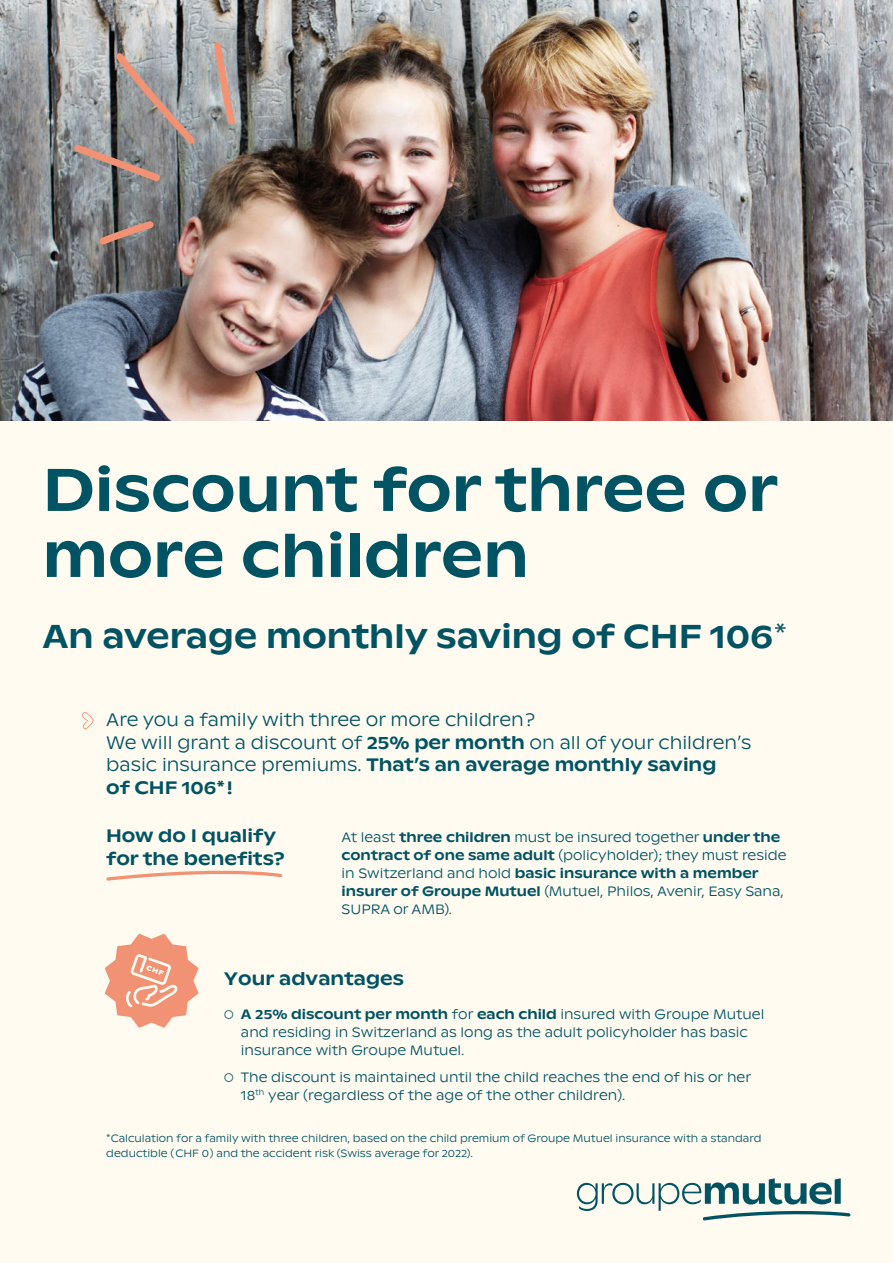
<style>
.page{position:relative;width:893px;height:1263px;background:#fffbf1}
.page>*{position:absolute;margin:0;border:0;box-sizing:border-box;transform-origin:0 0}
.TITRE_Medium_46{font:500 60px/66px "ABC Ginto Nord";color:#005362}
.TITRE_Medium_46-2{font:500 33px "ABC Ginto Nord";color:#005362}
.CHAPEAU_Light_Med_12{font:300 18px/22.5px "ABC Ginto Nord";color:#005362}
.GM_-_sous_titre{font:500 18px/22.5px "ABC Ginto Nord";color:#005362}
.GM_-_texte_normal{font:500 18px "ABC Ginto Nord";color:#005362}
.CHAPEAU_Light_Med_12-2{font:500 18px "ABC Ginto Nord";color:#005362}
.CHAPEAU_Light_Med_12-3{font:300 13.5px/18px "ABC Ginto Nord";color:#005362}
.CHAPEAU_Light_Med_12-4{font:300 10.5px/15px "ABC Ginto Nord";color:#005362}
.s1{font-weight:300}
.s2{font-weight:500}
</style>
<div class="page">
<svg style="left:577px;top:1178px;width:273px;height:42px"></svg>
<img style="left:0;top:0;width:893px;height:421px">
<svg style="left:98px;top:221px;width:56px;height:25px"></svg>
<svg style="left:72px;top:51px;width:123px;height:131px;background:#979393"></svg>
<svg style="left:214px;top:41px;width:21px;height:84px;background:#bca199"></svg>
<svg style="left:82px;top:712px;width:12px;height:17px"></svg>
<svg style="left:106px;top:870px;width:177px;height:11px"></svg>
<svg style="left:105px;top:934px;width:94px;height:94px"></svg>
<p class="TITRE_Medium_46" style="left:43px;top:456px;width:737px">Discount for three or more children</p>
<p class="TITRE_Medium_46-2" style="left:43px;top:616px;width:746px">An average monthly saving of CHF 106<span class="s1">*</span></p>
<p class="CHAPEAU_Light_Med_12" style="left:106px;top:709px;width:430px">Are you a family with three or more children ?</p>
<p class="CHAPEAU_Light_Med_12" style="left:106px;top:731px;width:647px">We will grant a discount of <span class="s2">25% per month</span> on all of your children’s basic insurance premiums. <span class="s2">That’s an average monthly saving</span></p>
<p class="CHAPEAU_Light_Med_12-2" style="left:106px;top:776px;width:128px">of CHF 106* !</p>
<p class="GM_-_sous_titre" style="left:106px;top:824px;width:180px">How do I qualify for the benefits?</p>
<p class="CHAPEAU_Light_Med_12-3" style="left:342px;top:828px;width:447px">At least <span class="s2">three children</span> must be insured together <span class="s2">under the contract of one same adult</span> (policyholder); they must reside in Switzerland and hold <span class="s2">basic insurance with a member insurer of Groupe Mutuel</span> (Mutuel, Philos, Avenir, Easy Sana, SUPRA or AMB).</p>
<p class="GM_-_texte_normal" style="left:224px;top:967px;width:182px">Your advantages</p>
<p class="CHAPEAU_Light_Med_12-3" style="left:241px;top:1005px;width:525px;text-indent:-17px">○ <span class="s2">A 25% discount per month</span> for <span class="s2">each child</span> insured with Groupe Mutuel and residing in Switzerland as long as the adult policyholder has basic insurance with Groupe Mutuel.</p>
<p class="CHAPEAU_Light_Med_12-3" style="left:241px;top:1068px;width:512px;text-indent:-17px">○ The discount is maintained until the child reaches the end of his or her<br>18<sup>th</sup> year (regardless of the age of the other children).</p>
<p class="CHAPEAU_Light_Med_12-4" style="left:106px;top:1130px;width:657px">*Calculation for a family with three children, based on the child premium of Groupe Mutuel insurance with a standard deductible ( CHF 0 ) and the accident risk (Swiss average for 2022).</p>
</div>
